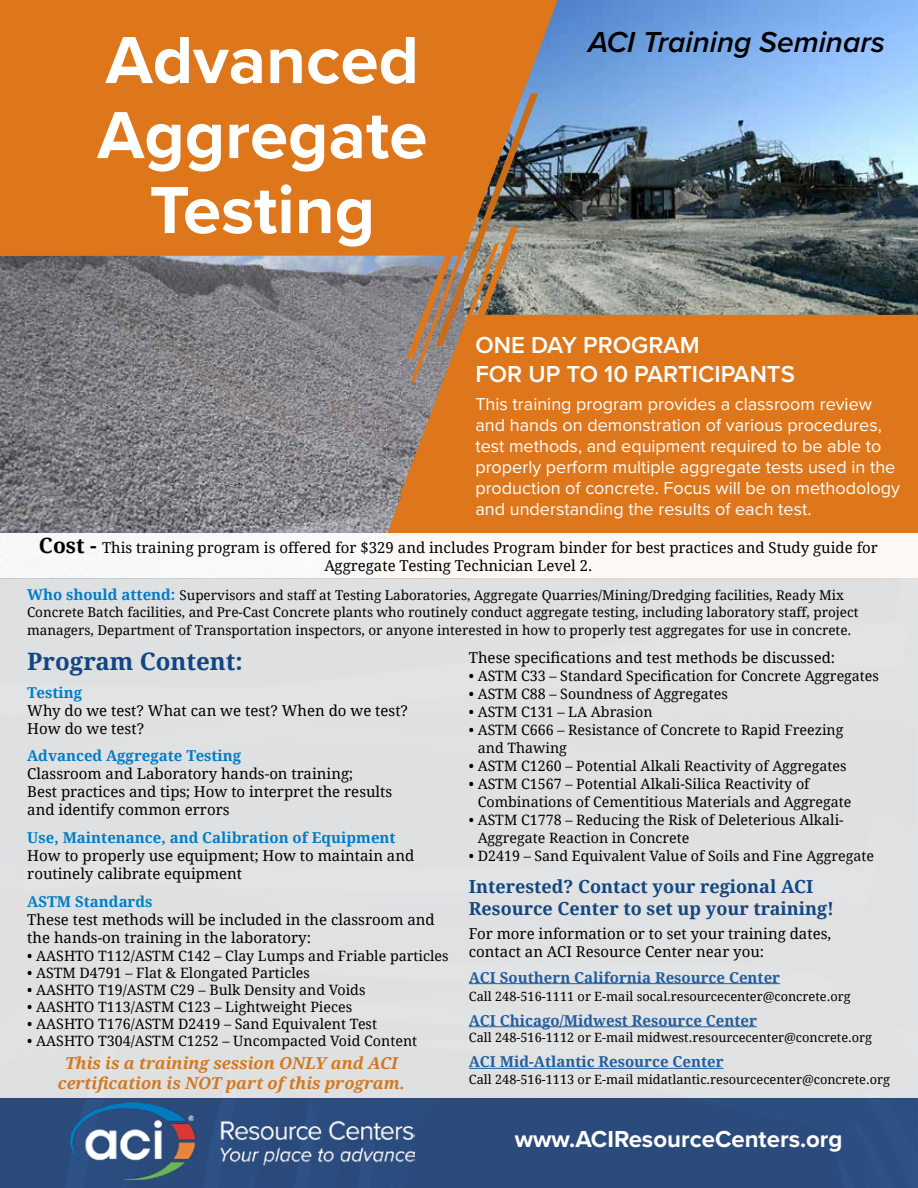
<style>
.page{position:relative;width:918px;height:1188px;background:#fff}
.page>*{position:absolute;margin:0;border:0;box-sizing:border-box;transform-origin:0 0}
.t1{font:700 69px/75px "Proxima Nova";color:#fff;text-align:center}
.t2{font:italic 600 30px "Proxima Nova";color:#000}
.t3{font:600 24px/28.8px "Proxima Nova";color:#fff}
.t4{font:700 24px "Proxima Nova";color:#fff}
.t5{font:700 24px "Droid Serif";color:#124680}
.t6{font:18px/21px "Proxima Nova";color:#fff}
.t7{font:700 18px/21.6px "Droid Serif";color:#124680}
.t8{font:italic 700 16.5px/19.8px "Droid Serif";color:#d17821;text-align:center}
.t9{font:15px/18px "Droid Serif";color:#000}
.t10{font:700 15px "Droid Serif";color:#215e9e}
.t11{font:700 15px "Droid Serif";color:#007dc5}
.t12{font:14.25px/18px "Droid Serif";color:#000}
.t13{font:13.5px/16.2px "Droid Serif";color:#000}
.t14{font:12.75px "Droid Serif";color:#000}
.s1{font-weight:700;font-size:21px}
.s2{font-weight:700;font-size:15px;color:#007dc5}
</style>
<div class="page">
<img style="left:0;top:256px;width:400px;height:278px">
<div style="left:0;top:578px;width:918px;height:520px;background:#dcddde"></div>
<img style="left:538px;top:0;width:380px;height:315px">
<div style="left:0;top:1098px;width:918px;height:90px;background:#2b4b7c"></div>
<div style="left:0;top:0;width:558px;height:256px;background:#de761c"></div>
<svg style="left:371px;top:315px;width:547px;height:219px;background:#d87724"></svg>
<svg style="left:400px;top:93px;width:138px;height:403px;background:#be793e"></svg>
<div style="left:0;top:534px;width:918px;height:44px;background:#fdf8f3"></div>
<hr style="left:469px;top:983px;width:311px;height:1px;background:#215e9e">
<hr style="left:469px;top:1026px;width:288px;height:1px;background:#215e9e">
<hr style="left:469px;top:1068px;width:255px;height:1px;background:#215e9e">
<img style="left:71px;top:1103px;width:344px;height:77px">
<h1 class="t1" style="left:97px;top:21px;width:332px">Advanced<br>Aggregate<br>Testing</h1>
<h2 class="t2" style="left:588px;top:20px;width:298px">ACI Training Seminars</h2>
<h3 class="t3" style="left:475px;top:330px;width:321px">ONE DAY PROGRAM<br>FOR UP TO 10 PARTICIPANTS</h3>
<p class="t6" style="left:475px;top:392px;width:426px">This training program provides a classroom review and hands on demonstration of various procedures, test methods, and equipment required to be able to properly perform multiple aggregate tests used in the production of concrete. Focus will be on methodology and understanding the results of each test.</p>
<p class="t9" style="left:39px;top:539px;width:840px;text-align:center"><span class="s1">Cost -</span> This training program is offered for $329 and includes Program binder for best practices and Study guide for<br>Aggregate Testing Technician Level 2.</p>
<p class="t13" style="left:27px;top:587px;width:833px"><span class="s2">Who should attend:</span> Supervisors and staff at Testing Laboratories, Aggregate Quarries/Mining/Dredging facilities, Ready Mix<br>Concrete Batch facilities, and Pre-Cast Concrete plants who routinely conduct aggregate testing, including laboratory staff, project</p>
<p class="t13" style="left:27px;top:621px;width:826px">managers, Department of Transportation inspectors, or anyone interested in how to properly test aggregates for use in concrete.</p>
<h3 class="t5" style="left:27px;top:644px;width:217px">Program Content:</h3>
<p class="t11" style="left:27px;top:682px;width:56px">Testing</p>
<p class="t9" style="left:27px;top:701px;width:382px">Why do we test? What can we test? When do we test?<br>How do we test?</p>
<p class="t11" style="left:27px;top:746px;width:216px">Advanced Aggregate Testing</p>
<p class="t9" style="left:27px;top:765px;width:367px">Classroom and Laboratory hands-on training;<br>Best practices and tips; How to interpret the results and identify common errors</p>
<p class="t11" style="left:27px;top:828px;width:370px">Use, Maintenance, and Calibration of Equipment</p>
<p class="t9" style="left:27px;top:847px;width:388px">How to properly use equipment; How to maintain and routinely calibrate equipment</p>
<p class="t11" style="left:27px;top:892px;width:127px">ASTM Standards</p>
<p class="t9" style="left:27px;top:911px;width:409px">These test methods will be included in the classroom and the hands-on training in the laboratory:</p>
<p class="t12" style="left:27px;top:946px;width:423px">• AASHTO T112/ASTM C142 – Clay Lumps and Friable particles</p>
<p class="t12" style="left:27px;top:963px;width:284px">• ASTM D4791 – Flat &amp; Elongated Particles</p>
<p class="t12" style="left:27px;top:980px;width:340px">• AASHTO T19/ASTM C29 – Bulk Density and Voids</p>
<p class="t12" style="left:27px;top:997px;width:326px">• AASHTO T113/ASTM C123 – Lightweight Pieces</p>
<p class="t12" style="left:27px;top:1014px;width:351px">• AASHTO T176/ASTM D2419 – Sand Equivalent Test</p>
<p class="t12" style="left:27px;top:1032px;width:391px">• AASHTO T304/ASTM C1252 – Uncompacted Void Content</p>
<p class="t8" style="left:58px;top:1053px;width:348px">This is a training session ONLY and ACI certification is NOT part of this program.</p>
<p class="t9" style="left:469px;top:648px;width:368px">These specifications and test methods be discussed:</p>
<p class="t12" style="left:469px;top:666px;width:412px">• ASTM C33 – Standard Specification for Concrete Aggregates</p>
<p class="t12" style="left:469px;top:684px;width:261px">• ASTM C88 – Soundness of Aggregates</p>
<p class="t12" style="left:469px;top:702px;width:185px">• ASTM C131 – LA Abrasion</p>
<p class="t12" style="left:478px;top:720px;width:367px;text-indent:-9px">• ASTM C666 – Resistance of Concrete to Rapid Freezing and Thawing</p>
<p class="t12" style="left:469px;top:756px;width:379px">• ASTM C1260 – Potential Alkali Reactivity of Aggregates</p>
<p class="t12" style="left:478px;top:774px;width:375px;text-indent:-9px">• ASTM C1567 – Potential Alkali-Silica Reactivity of<br>Combinations of Cementitious Materials and Aggregate</p>
<p class="t12" style="left:478px;top:810px;width:367px;text-indent:-9px">• ASTM C1778 – Reducing the Risk of Deleterious Alkali-<br>Aggregate Reaction in Concrete</p>
<p class="t12" style="left:469px;top:846px;width:407px">• D2419 – Sand Equivalent Value of Soils and Fine Aggregate</p>
<p class="t7" style="left:469px;top:875px;width:367px">Interested? Contact your regional ACI<br>Resource Center to set up your training!</p>
<p class="t9" style="left:469px;top:925px;width:364px">For more information or to set your training dates, contact an ACI Resource Center near you:</p>
<p class="t10" style="left:469px;top:967px;width:313px">ACI Southern California Resource Center</p>
<p class="t14" style="left:469px;top:987px;width:383px">Call 248-516-1111 or E-mail socal.resourcecenter@concrete.org</p>
<p class="t10" style="left:469px;top:1010px;width:290px">ACI Chicago/Midwest Resource Center</p>
<p class="t14" style="left:469px;top:1029px;width:405px">Call 248-516-1112 or E-mail midwest.resourcecenter@concrete.org</p>
<p class="t10" style="left:469px;top:1051px;width:256px">ACI Mid-Atlantic Resource Center</p>
<p class="t14" style="left:469px;top:1070px;width:422px">Call 248-516-1113 or E-mail midatlantic.resourcecenter@concrete.org</p>
<h3 class="t4" style="left:515px;top:1121px;width:329px">www.ACIResourceCenters.org</h3>
</div>
